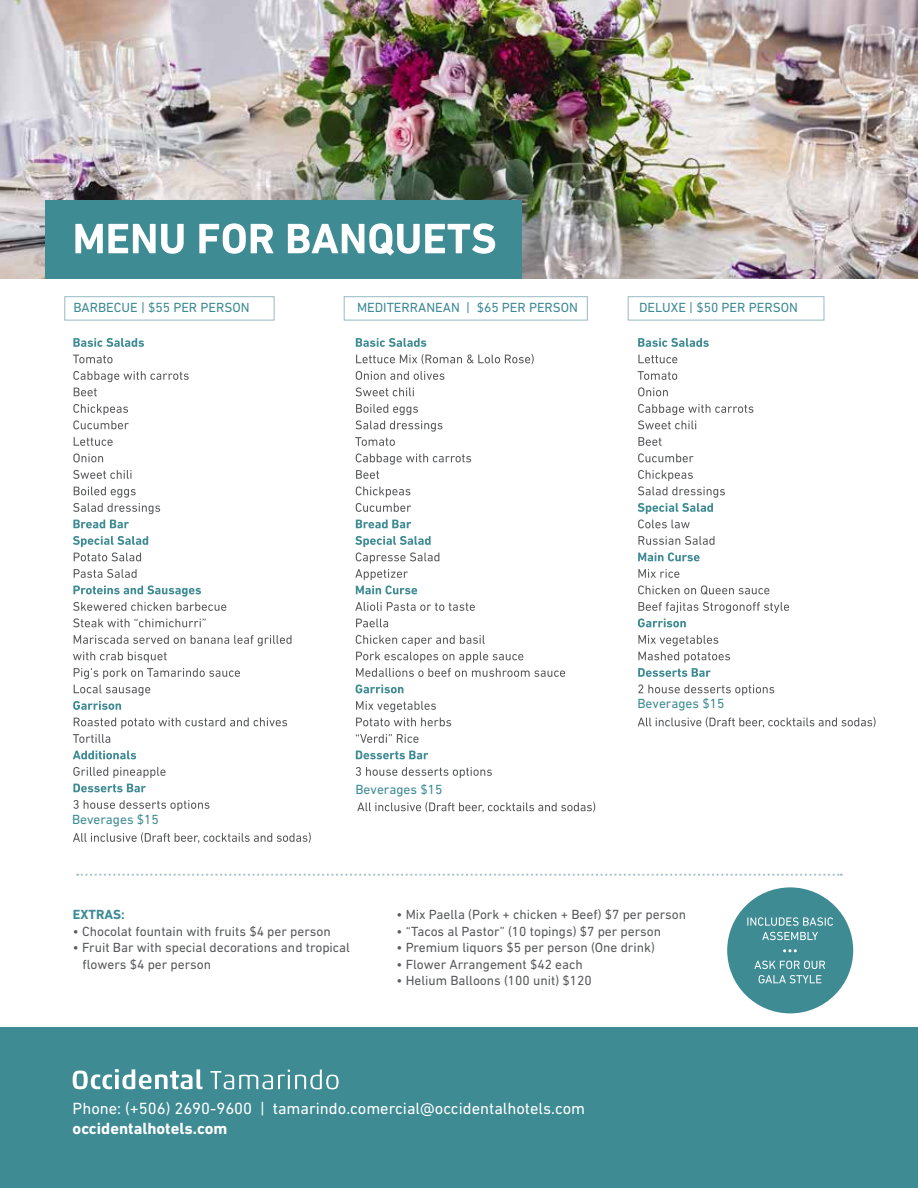
<style>
.page{position:relative;width:918px;height:1188px;background:#fff}
.page>*{position:absolute;margin:0;border:0;box-sizing:border-box;transform-origin:0 0}
.t1{font:16.5px "DIN Next LT Pro";color:#fff}
.t2{font:700 16.5px "DIN Next LT Pro";color:#fff}
.t3{font:13.5px/16.5px "DIN Next LT Pro";color:#58595b}
.t4{font:13.5px "DIN Next LT Pro";color:#3e8b94}
.t5{font:700 13.5px "DIN Next LT Pro";color:#3e8b94}
</style>
<div class="page">
<div style="left:0;top:1028px;width:918px;height:160px;background:#3e8b94"></div>
<img style="left:0;top:0;width:918px;height:279px">
<div style="left:46px;top:200px;width:476px;height:79px;background:#3e8b94"></div>
<svg style="left:75px;top:223px;width:420px;height:33px"></svg>
<svg style="left:73px;top:832px;width:238px;height:11px"></svg>
<svg style="left:73px;top:800px;width:137px;height:11px"></svg>
<svg style="left:73px;top:784px;width:73px;height:8px"></svg>
<svg style="left:73px;top:767px;width:93px;height:11px"></svg>
<svg style="left:73px;top:751px;width:63px;height:8px"></svg>
<svg style="left:73px;top:718px;width:214px;height:25px"></svg>
<svg style="left:73px;top:685px;width:77px;height:25px"></svg>
<svg style="left:73px;top:652px;width:167px;height:27px"></svg>
<svg style="left:74px;top:635px;width:218px;height:11px"></svg>
<svg style="left:73px;top:618px;width:133px;height:9px"></svg>
<svg style="left:73px;top:585px;width:153px;height:26px"></svg>
<svg style="left:74px;top:569px;width:63px;height:9px"></svg>
<svg style="left:73px;top:536px;width:75px;height:25px"></svg>
<svg style="left:73px;top:520px;width:56px;height:8px"></svg>
<svg style="left:73px;top:487px;width:87px;height:27px"></svg>
<svg style="left:73px;top:470px;width:58px;height:9px"></svg>
<svg style="left:73px;top:453px;width:30px;height:9px"></svg>
<svg style="left:74px;top:437px;width:39px;height:9px"></svg>
<svg style="left:73px;top:404px;width:56px;height:25px"></svg>
<svg style="left:74px;top:388px;width:23px;height:8px"></svg>
<svg style="left:73px;top:371px;width:116px;height:11px"></svg>
<svg style="left:73px;top:355px;width:40px;height:8px"></svg>
<svg style="left:73px;top:338px;width:71px;height:9px"></svg>
<svg style="left:356px;top:767px;width:136px;height:11px"></svg>
<svg style="left:356px;top:751px;width:72px;height:8px"></svg>
<svg style="left:356px;top:734px;width:63px;height:9px"></svg>
<svg style="left:356px;top:718px;width:95px;height:8px"></svg>
<svg style="left:356px;top:701px;width:80px;height:11px"></svg>
<svg style="left:356px;top:684px;width:47px;height:9px"></svg>
<svg style="left:356px;top:652px;width:209px;height:25px"></svg>
<svg style="left:356px;top:635px;width:129px;height:11px"></svg>
<svg style="left:356px;top:619px;width:32px;height:8px"></svg>
<svg style="left:355px;top:602px;width:120px;height:9px"></svg>
<svg style="left:355px;top:536px;width:84px;height:58px"></svg>
<svg style="left:356px;top:520px;width:55px;height:8px"></svg>
<svg style="left:356px;top:486px;width:55px;height:26px"></svg>
<svg style="left:356px;top:453px;width:115px;height:26px"></svg>
<svg style="left:355px;top:404px;width:88px;height:42px"></svg>
<svg style="left:356px;top:387px;width:58px;height:9px"></svg>
<svg style="left:356px;top:371px;width:88px;height:9px"></svg>
<svg style="left:356px;top:354px;width:178px;height:10px"></svg>
<svg style="left:356px;top:338px;width:70px;height:9px"></svg>
<svg style="left:638px;top:717px;width:238px;height:11px"></svg>
<svg style="left:638px;top:684px;width:136px;height:12px"></svg>
<svg style="left:638px;top:652px;width:92px;height:25px"></svg>
<svg style="left:638px;top:635px;width:80px;height:11px"></svg>
<svg style="left:638px;top:602px;width:151px;height:25px"></svg>
<svg style="left:638px;top:585px;width:131px;height:10px"></svg>
<svg style="left:638px;top:569px;width:41px;height:9px"></svg>
<svg style="left:638px;top:552px;width:62px;height:9px"></svg>
<svg style="left:638px;top:536px;width:76px;height:9px"></svg>
<svg style="left:638px;top:470px;width:87px;height:58px"></svg>
<svg style="left:638px;top:453px;width:56px;height:9px"></svg>
<svg style="left:638px;top:437px;width:24px;height:9px"></svg>
<svg style="left:638px;top:404px;width:115px;height:25px"></svg>
<svg style="left:638px;top:387px;width:30px;height:9px"></svg>
<svg style="left:638px;top:371px;width:39px;height:9px"></svg>
<svg style="left:638px;top:355px;width:39px;height:8px"></svg>
<svg style="left:638px;top:338px;width:71px;height:9px"></svg>
<div style="left:64px;top:296px;width:210px;height:24px;border:1px solid #96bac1"></div>
<div style="left:344px;top:296px;width:244px;height:24px;border:1px solid #96bac1"></div>
<div style="left:628px;top:296px;width:196px;height:24px;border:1px solid #96bac1"></div>
<svg style="left:210px;top:1070px;width:129px;height:19px"></svg>
<svg style="left:73px;top:1069px;width:130px;height:20px"></svg>
<svg style="left:77px;top:874px;width:765px;height:2px"></svg>
<svg style="left:357px;top:802px;width:238px;height:11px"></svg>
<div style="left:727px;top:887px;width:126px;height:126px;background:#3e8b94;border-radius:50%"></div>
<svg style="left:759px;top:975px;width:62px;height:8px"></svg>
<svg style="left:754px;top:961px;width:71px;height:8px"></svg>
<svg style="left:783px;top:949px;width:14px;height:3px"></svg>
<svg style="left:762px;top:932px;width:56px;height:8px"></svg>
<svg style="left:747px;top:917px;width:86px;height:9px"></svg>
<p class="t4" style="left:74px;top:300px;width:178px">BARBECUE | $55 PER PERSON</p>
<p class="t4" style="left:357px;top:300px;width:223px">MEDITERRANEAN | $65 PER PERSON</p>
<p class="t4" style="left:639px;top:300px;width:160px">DELUXE | $50 PER PERSON</p>
<p class="t4" style="left:72px;top:811px;width:88px">Beverages $15</p>
<p class="t4" style="left:356px;top:781px;width:88px">Beverages $15</p>
<p class="t4" style="left:638px;top:696px;width:88px">Beverages $15</p>
<p class="t5" style="left:73px;top:907px;width:53px">EXTRAS:</p>
<p class="t3" style="left:73px;top:923px;width:259px">• Chocolat fountain with fruits $4 per person</p>
<p class="t3" style="left:83px;top:939px;width:269px;text-indent:-10px">• Fruit Bar with special decorations and tropical flowers $4 per person</p>
<p class="t3" style="left:396px;top:906px;width:291px">• Mix Paella (Pork + chicken + Beef) $7 per person</p>
<p class="t3" style="left:396px;top:923px;width:266px">• “Tacos al Pastor” (10 topings) $7 per person</p>
<p class="t3" style="left:396px;top:939px;width:260px">• Premium liquors $5 per person (One drink)</p>
<p class="t3" style="left:396px;top:956px;width:188px">• Flower Arrangement $42 each</p>
<p class="t3" style="left:396px;top:972px;width:197px">• Helium Balloons (100 unit) $120</p>
<p class="t1" style="left:73px;top:1099px;width:514px">Phone: (+506) 2690-9600 | tamarindo.comercial@occidentalhotels.com</p>
<p class="t2" style="left:73px;top:1119px;width:156px">occidentalhotels.com</p>
</div>
